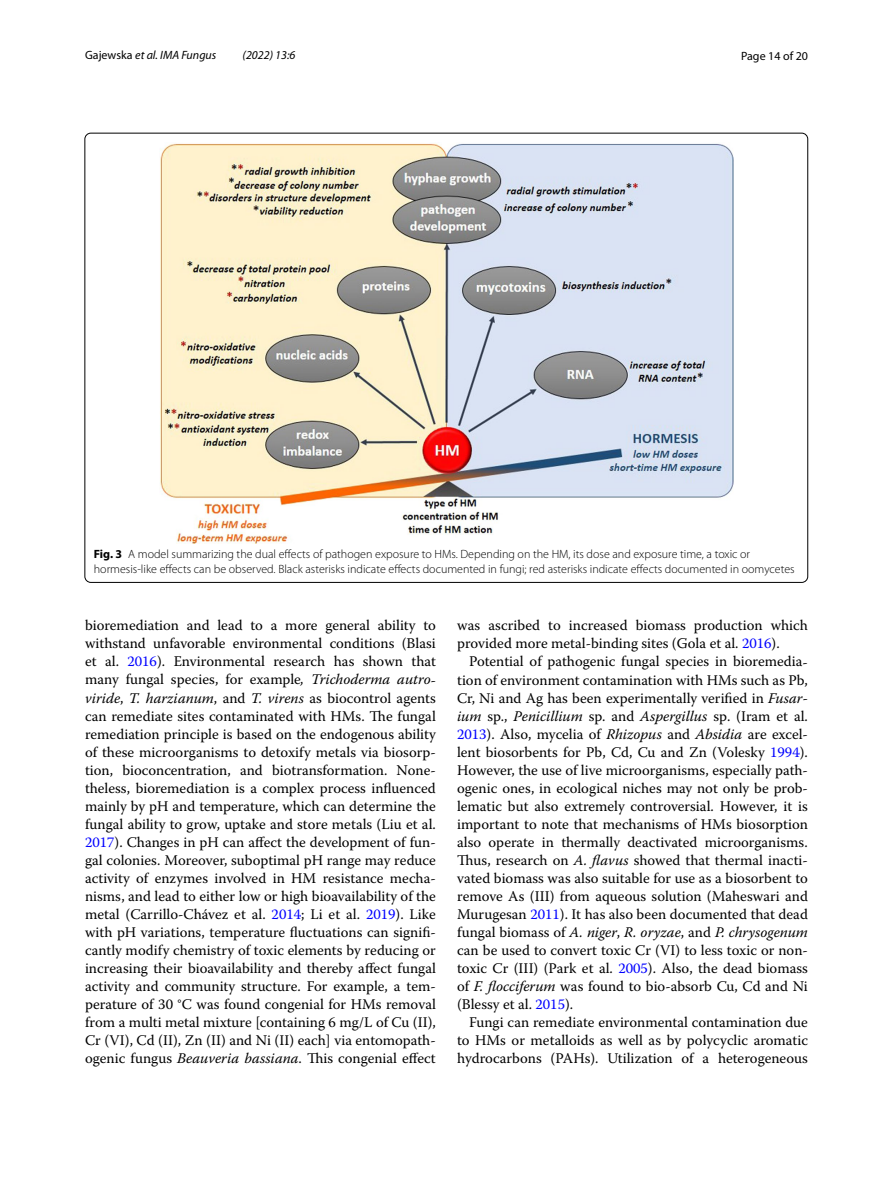
<style>
.page{position:relative;width:893px;height:1187px;background:#fff}
.page>*{position:absolute;margin:0;border:0;box-sizing:border-box;transform-origin:0 0}
.t1{font:14.7px/18px "Warnock Pro";color:#000;text-align:justify}
.t2{font:300 12px/15px "Myriad Pro";color:#000}
.t3{font:italic 12px "Myriad Pro";color:#000}
.t4{font:12px "Myriad Pro";color:#000}
.s1{font-style:normal}
.s2{font-weight:700}
.s3{color:#00f}
.s4{font-style:italic}
</style>
<div class="page">
<img style="left:160px;top:143px;width:573px;height:400px">
<p class="t3" style="left:85px;top:48px;width:133px"><span class="s1">Gajewska</span> et al. IMA Fungus</p>
<p class="t3" style="left:243px;top:48px;width:54px">(2022) 13:6</p>
<p class="t4" style="left:741px;top:48px;width:68px">Page 14 of 20</p>
<p class="t2" style="left:94px;top:547px;width:702px"><span class="s2">Fig. 3</span> A model summarizing the dual effects of pathogen exposure to HMs. Depending on the HM, its dose and exposure time, a toxic or hormesis-like effects can be observed. Black asterisks indicate effects documented in fungi; red asterisks indicate effects documented in oomycetes</p>
<p class="t1" style="left:85px;top:616px;width:352px">bioremediation and lead to a more general ability to withstand unfavorable environmental conditions (Blasi et al. <span class="s3">2016</span>). Environmental research has shown that many fungal species, for example<span class="s4">, Trichoderma autro&shy;viride</span>, <span class="s4">T. harzianum</span>, and <span class="s4">T. virens</span> as biocontrol agents can remediate sites contaminated with HMs. The fungal remediation principle is based on the endogenous ability of these microorganisms to detoxify metals via biosorp&shy;tion, bioconcentration, and biotransformation. None&shy;theless, bioremediation is a complex process influenced mainly by pH and temperature, which can determine the fungal ability to grow, uptake and store metals (Liu et al.<br><span class="s3">2017</span>). Changes in pH can affect the development of fun&shy;gal colonies. Moreover, suboptimal pH range may reduce activity of enzymes involved in HM resistance mecha&shy;nisms, and lead to either low or high bioavailability of the metal (Carrillo-Chávez et al. <span class="s3">2014</span>; Li et al. <span class="s3">2019</span>). Like with pH variations, temperature fluctuations can signifi&shy;cantly modify chemistry of toxic elements by reducing or increasing their bioavailability and thereby affect fungal activity and community structure. For example, a tem&shy;perature of 30 °C was found congenial for HMs removal from a multi metal mixture [containing 6 mg/L of Cu (II), Cr (VI), Cd (II), Zn (II) and Ni (II) each] via entomopath&shy;ogenic fungus <span class="s4">Beauveria bassiana</span>. This congenial effect</p>
<p class="t1" style="left:457px;top:616px;width:352px">was ascribed to increased biomass production which provided more metal-binding sites (Gola et al. <span class="s3">2016</span>).</p>
<p class="t1" style="left:457px;top:652px;width:352px;text-indent:12px">Potential of pathogenic fungal species in bioremedia&shy;tion of environment contamination with HMs such as Pb, Cr, Ni and Ag has been experimentally verified in <span class="s4">Fusar&shy;ium</span> sp., <span class="s4">Penicillium</span> sp. and <span class="s4">Aspergillus</span> sp. (Iram et al.<br><span class="s3">2013</span>). Also, mycelia of <span class="s4">Rhizopus</span> and <span class="s4">Absidia</span> are excel&shy;lent biosorbents for Pb, Cd, Cu and Zn (Volesky <span class="s3">1994</span>).<br>However, the use of live microorganisms, especially path&shy;ogenic ones, in ecological niches may not only be prob&shy;lematic but also extremely controversial. However, it is important to note that mechanisms of HMs biosorption also operate in thermally deactivated microorganisms.<br>Thus, research on <span class="s4">A. flavus</span> showed that thermal inacti&shy;vated biomass was also suitable for use as a biosorbent to remove As (III) from aqueous solution (Maheswari and Murugesan <span class="s3">2011</span>). It has also been documented that dead fungal biomass of <span class="s4">A. niger</span>, <span class="s4">R. oryzae</span>, and <span class="s4">P. chrysogenum </span>can be used to convert toxic Cr (VI) to less toxic or non&shy;toxic Cr (III) (Park et al. <span class="s3">2005</span>). Also, the dead biomass of <span class="s4">F. flocciferum</span> was found to bio-absorb Cu, Cd and Ni (Blessy et al. <span class="s3">2015</span>).</p>
<p class="t1" style="left:457px;top:1012px;width:352px;text-indent:12px">Fungi can remediate environmental contamination due to HMs or metalloids as well as by polycyclic aromatic hydrocarbons (PAHs). Utilization of a heterogeneous</p>
</div>
